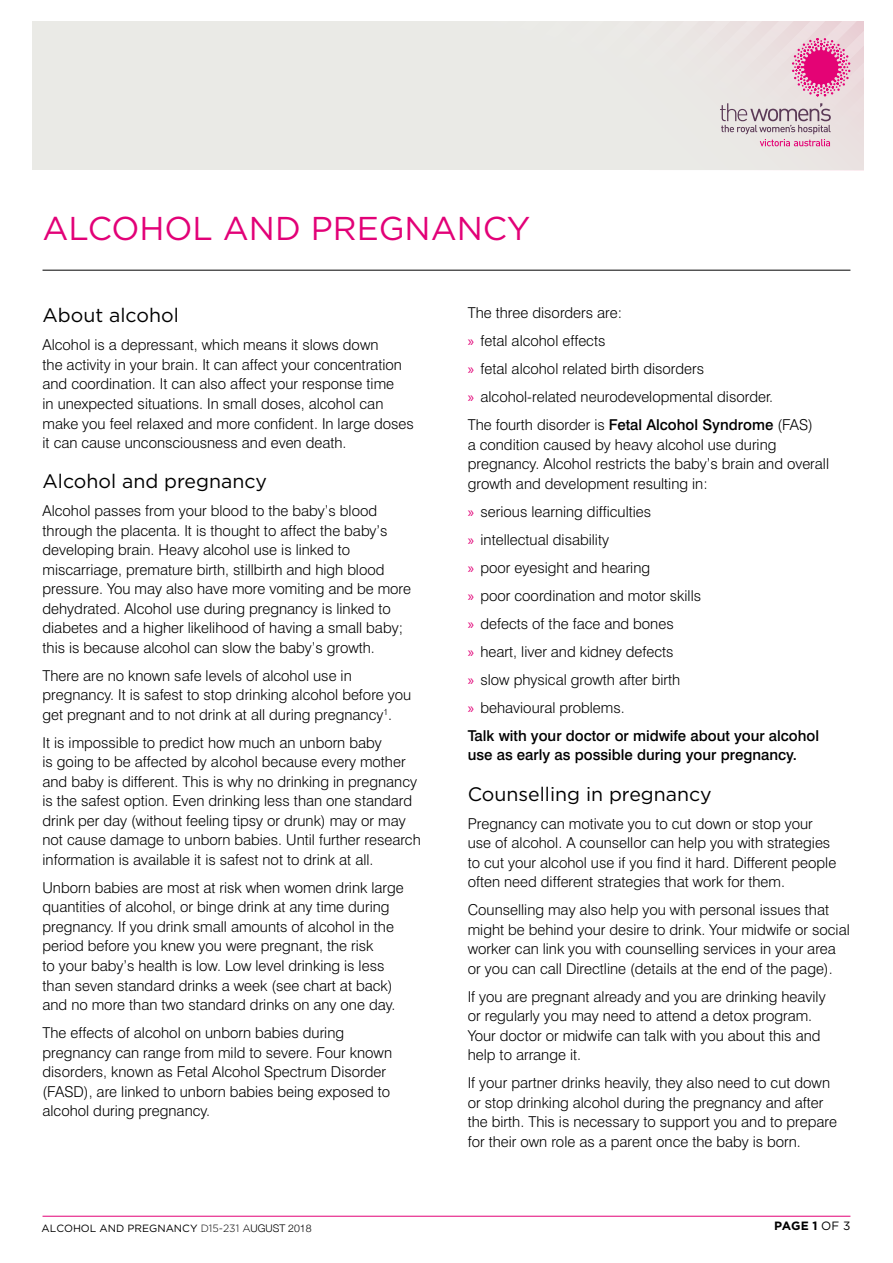
<style>
.page{position:relative;width:893px;height:1263px;background:#fff}
.page>*{position:absolute;margin:0;border:0;box-sizing:border-box;transform-origin:0 0}
.t1{font:33px "Gotham";color:#e20177}
.t2{font:19.5px "Gotham";color:#000}
.t3{font:300 15px/19.5px "Swiss 721 BT";color:#000}
.t4{font:500 15px "Swiss 721 BT";color:#000}
.t5{font:700 12px "Gotham";color:#000}
.t6{font:10.5px "Gotham";color:#000}
.s1{font-family:"Myriad Pro";font-weight:400;color:#e20177}
.s2{font-weight:500}
.s3{font-weight:300}
.s4{font-family:"Helvetica Neue";font-weight:300}
.s5{font-weight:400}
</style>
<div class="page">
<hr style="left:43px;top:1216px;width:807px;height:1px;background:#e20177">
<div style="left:30px;top:21px;width:833px;height:149px;background:#eaeae6"></div>
<svg style="left:720px;top:103px;width:111px;height:43px"></svg>
<svg style="left:792px;top:38px;width:58px;height:59px"></svg>
<hr style="left:43px;top:270px;width:807px;height:1px;background:#000">
<h1 class="t1" style="left:43px;top:210px;width:489px">ALCOHOL AND PREGNANCY</h1>
<h2 class="t2" style="left:43px;top:305px;width:138px">About alcohol</h2>
<p class="t3" style="left:43px;top:335px;width:373px">Alcohol is a depressant, which means it slows down<br>the activity in your brain. It can affect your concentration and coordination. It can also affect your response time<br>in unexpected situations. In small doses, alcohol can make you feel relaxed and more confident. In large doses it can cause unconsciousness and even death.</p>
<h2 class="t2" style="left:43px;top:471px;width:226px">Alcohol and pregnancy</h2>
<p class="t3" style="left:43px;top:501px;width:370px">Alcohol passes from your blood to the baby’s blood through the placenta. It is thought to affect the baby’s developing brain. Heavy alcohol use is linked to miscarriage, premature birth, stillbirth and high blood pressure. You may also have more vomiting and be more dehydrated. Alcohol use during pregnancy is linked to diabetes and a higher likelihood of having a small baby; this is because alcohol can slow the baby’s growth.</p>
<p class="t3" style="left:43px;top:666px;width:370px">There are no known safe levels of alcohol use in pregnancy. It is safest to stop drinking alcohol before you get pregnant and to not drink at all during pregnancy<sup>1</sup>.</p>
<p class="t3" style="left:43px;top:733px;width:380px">It is impossible to predict how much an unborn baby<br>is going to be affected by alcohol because every mother and baby is different. This is why no drinking in pregnancy is the safest option. Even drinking less than one standard drink per day (without feeling tipsy or drunk) may or may not cause damage to unborn babies. Until further research information is available it is safest not to drink at all.</p>
<p class="t3" style="left:43px;top:878px;width:363px">Unborn babies are most at risk when women drink large quantities of alcohol, or binge drink at any time during pregnancy. If you drink small amounts of alcohol in the period before you knew you were pregnant, the risk<br>to your baby’s health is low. Low level drinking is less than seven standard drinks a week (see chart at back) and no more than two standard drinks on any one day.</p>
<p class="t3" style="left:43px;top:1023px;width:351px">The effects of alcohol on unborn babies during pregnancy can range from mild to severe. Four known disorders, known as Fetal Alcohol Spectrum Disorder (FASD), are linked to unborn babies being exposed to alcohol during pregnancy.</p>
<p class="t3" style="left:468px;top:299px;width:347px;line-height:28px">The three disorders are:<br><span class="s1">»</span> fetal alcohol effects<br><span class="s1">»</span> fetal alcohol related birth disorders<br><span class="s1">»</span> alcohol-related neurodevelopmental disorder.<br>The fourth disorder is <span class="s2">Fetal Alcohol Syndrome</span> (FAS)</p>
<p class="t3" style="left:468px;top:434px;width:363px">a condition caused by heavy alcohol use during pregnancy. Alcohol restricts the baby’s brain and overall growth and development resulting in:</p>
<p class="t3" style="left:468px;top:497px;width:353px;line-height:28px"><span class="s1">»</span> serious learning difficulties<br><span class="s1">»</span> intellectual disability<br><span class="s1">»</span> poor eyesight and hearing<br><span class="s1">»</span> poor coordination and motor skills<br><span class="s1">»</span> defects of the face and bones<br><span class="s1">»</span> heart, liver and kidney defects<br><span class="s1">»</span> slow physical growth after birth<br><span class="s1">»</span> behavioural problems.<br><span class="s2">Talk with your doctor or midwife about your alcohol</span></p>
<p class="t4" style="left:468px;top:746px;width:331px">use as early as possible during your pregnancy.</p>
<h2 class="t2" style="left:468px;top:783px;width:246px">Counselling in pregnancy</h2>
<p class="t3" style="left:468px;top:813px;width:370px">Pregnancy can motivate you to cut down or stop your use of alcohol. A counsellor can help you with strategies to cut your alcohol use if you find it hard. Different people often need different strategies that work for them.</p>
<p class="t3" style="left:468px;top:900px;width:384px">Counselling may also help you with personal issues that might be behind your desire to drink. Your midwife or social worker can link you with counselling services in your area or you can call Directline (details at the end of the page).</p>
<p class="t3" style="left:468px;top:986px;width:359px">If you are pregnant already and you are drinking heavily or regularly you may need to attend a detox program.<br>Your doctor or midwife can talk with you about this and help to arrange it.</p>
<p class="t3" style="left:468px;top:1073px;width:371px">If your partner drinks heavily, they also need to cut down or stop drinking alcohol during the pregnancy and after the birth. This is necessary to support you and to prepare for their own role as a parent once the baby is born.</p>
<p class="t6" style="left:42px;top:1222px;width:271px">ALCOHOL AND PREGNANCY <span class="s3">D15-231 A</span><span class="s4">UGUST 2018</span></p>
<p class="t5" style="left:774px;top:1218px;width:78px">PAGE 1 <span class="s5">OF 3</span></p>
</div>
